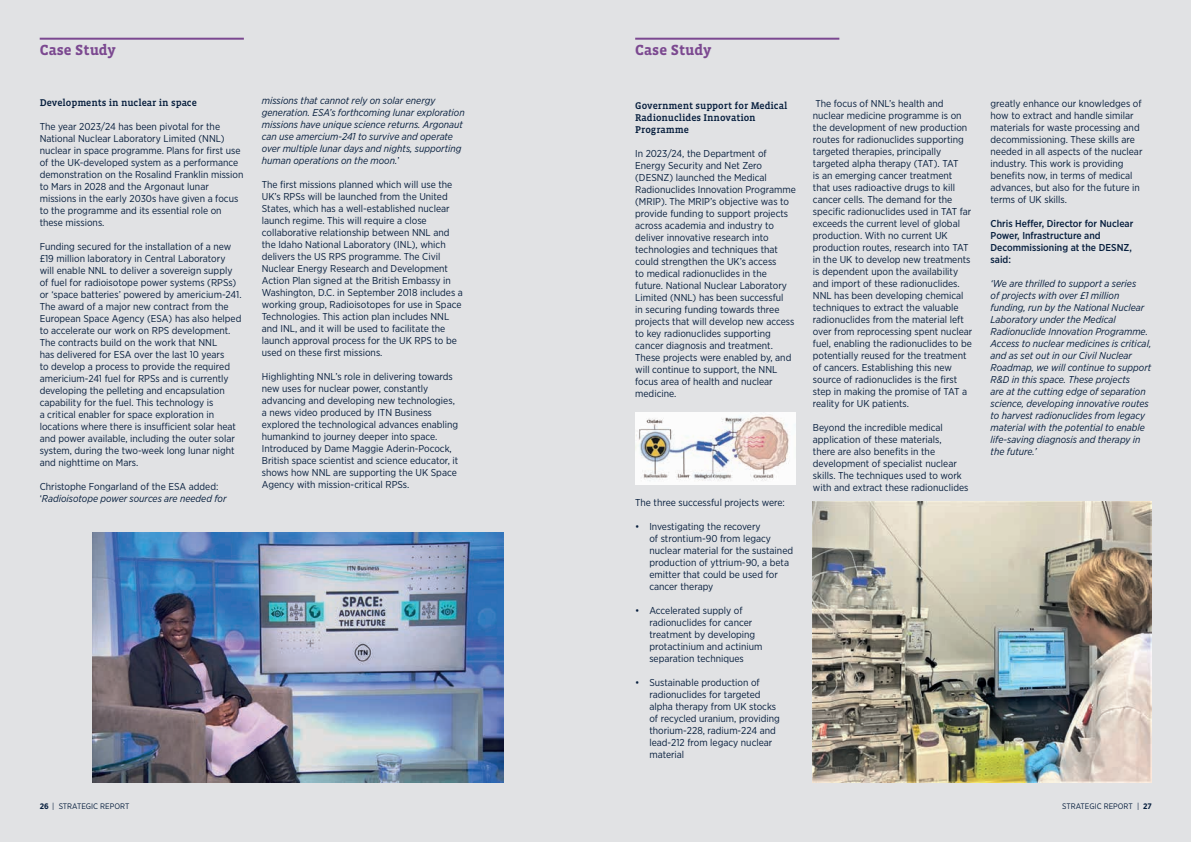
<style>
.page{position:relative;width:1191px;height:842px;background:#fff}
.page>*{position:absolute;margin:0;border:0;box-sizing:border-box;transform-origin:0 0}
.t1{font:700 15px "Vista Slab OTCE";color:#7b4890}
.t2{font:10px/12px "Gotham Narrow";color:#061e3d}
.t3{font:italic 10px/12px "Gotham Narrow";color:#061e3d}
.t4{font:500 10px/12px "Vista Slab OTCE";color:#061e3d}
.t5{font:500 10px/12px "Gotham Narrow";color:#061e3d}
.t6{font:8px "Gotham Narrow";color:#061e3d}
.s1{font-style:normal}
.s2{font-weight:700}
</style>
<div class="page">
<div style="left:0;top:0;width:595px;height:842px;background:#e1e2e4"></div>
<hr style="left:40px;top:38px;width:204px;height:2px;background:#7b4890">
<img style="left:93px;top:533px;width:410px;height:249px">
<div style="left:595px;top:0;width:596px;height:842px;background:#e1e2e4"></div>
<img style="left:635px;top:412px;width:161px;height:73px">
<hr style="left:635px;top:38px;width:204px;height:2px;background:#7b4890">
<img style="left:813px;top:502px;width:338px;height:280px">
<p class="t1" style="left:40px;top:41px;width:78px">Case Study</p>
<p class="t1" style="left:635px;top:41px;width:78px">Case Study</p>
<p class="t4" style="left:40px;top:96px;width:159px">Developments in nuclear in space</p>
<p class="t2" style="left:40px;top:120px;width:205px">The year 2023/24 has been pivotal for the National Nuclear Laboratory Limited (NNL) nuclear in space programme. Plans for first use of the UK-developed system as a performance demonstration on the Rosalind Franklin mission to Mars in 2028 and the Argonaut lunar missions in the early 2030s have given a focus to the programme and its essential role on these missions.</p>
<p class="t2" style="left:40px;top:240px;width:203px">Funding secured for the installation of a new £19 million laboratory in Central Laboratory will enable NNL to deliver a sovereign supply of fuel for radioisotope power systems (RPSs) or ‘space batteries’ powered by americium-241.<br>The award of a major new contract from the European Space Agency (ESA) has also helped to accelerate our work on RPS development.<br>The contracts build on the work that NNL<br>has delivered for ESA over the last 10 years<br>to develop a process to provide the required americium-241 fuel for RPSs and is currently developing the pelleting and encapsulation capability for the fuel. This technology is<br>a critical enabler for space exploration in locations where there is insufficient solar heat and power available, including the outer solar system, during the two-week long lunar night and nighttime on Mars.</p>
<p class="t3" style="left:40px;top:480px;width:188px"><span class="s1">Christophe Fongarland of the ESA added: ‘</span>Radioisotope power sources are needed for</p>
<p class="t3" style="left:262px;top:95px;width:204px">missions that cannot rely on solar energy generation. ESA’s forthcoming lunar exploration missions have unique science returns. Argonaut can use amercium-241 to survive and operate over multiple lunar days and nights, supporting human operations on the moon.<span class="s1">’</span></p>
<p class="t2" style="left:262px;top:179px;width:203px">The first missions planned which will use the UK’s RPSs will be launched from the United States, which has a well-established nuclear launch regime. This will require a close collaborative relationship between NNL and the Idaho National Laboratory (INL), which delivers the US RPS programme. The Civil Nuclear Energy Research and Development Action Plan signed at the British Embassy in Washington, D.C. in September 2018 includes a working group, Radioisotopes for use in Space Technologies. This action plan includes NNL and INL, and it will be used to facilitate the launch approval process for the UK RPS to be used on these first missions.</p>
<p class="t2" style="left:262px;top:371px;width:198px">Highlighting NNL’s role in delivering towards new uses for nuclear power, constantly advancing and developing new technologies, a news video produced by ITN Business explored the technological advances enabling humankind to journey deeper into space.<br>Introduced by Dame Maggie Aderin-Pocock, British space scientist and science educator, it shows how NNL are supporting the UK Space Agency with mission-critical RPSs.</p>
<p class="t4" style="left:635px;top:99px;width:154px">Government support for Medical<br>Radionuclides Innovation<br>Programme</p>
<p class="t2" style="left:635px;top:147px;width:162px">In 2023/24, the Department of<br>Energy Security and Net Zero (DESNZ) launched the Medical<br>Radionuclides Innovation Programme (MRIP). The MRIP’s objective was to provide funding to support projects across academia and industry to deliver innovative research into technologies and techniques that could strengthen the UK’s access<br>to medical radionuclides in the future. National Nuclear Laboratory<br>Limited (NNL) has been successful<br>in securing funding towards three projects that will develop new access to key radionuclides supporting cancer diagnosis and treatment.<br>These projects were enabled by, and will continue to support, the NNL focus area of health and nuclear medicine.</p>
<p class="t2" style="left:635px;top:496px;width:151px">The three successful projects were:</p>
<p class="t2" style="left:649px;top:520px;width:145px;text-indent:-14px">• Investigating the recovery<br>of strontium-90 from legacy nuclear material for the sustained production of yttrium-90, a beta emitter that could be used for cancer therapy</p>
<p class="t2" style="left:649px;top:604px;width:115px;text-indent:-14px">• Accelerated supply of radionuclides for cancer treatment by developing protactinium and actinium separation techniques</p>
<p class="t2" style="left:649px;top:676px;width:132px;text-indent:-14px">• Sustainable production of radionuclides for targeted alpha therapy from UK stocks of recycled uranium, providing thorium-228, radium-224 and lead-212 from legacy nuclear material</p>
<p class="t2" style="left:813px;top:97px;width:161px">The focus of NNL’s health and nuclear medicine programme is on the development of new production routes for radionuclides supporting targeted therapies, principally targeted alpha therapy (TAT). TAT<br>is an emerging cancer treatment<br>that uses radioactive drugs to kill cancer cells. The demand for the specific radionuclides used in TAT far exceeds the current level of global production. With no current UK production routes, research into TAT in the UK to develop new treatments is dependent upon the availability and import of these radionuclides.<br>NNL has been developing chemical techniques to extract the valuable radionuclides from the material left over from reprocessing spent nuclear fuel, enabling the radionuclides to be potentially reused for the treatment of cancers. Establishing this new source of radionuclides is the first step in making the promise of TAT a reality for UK patients.</p>
<p class="t2" style="left:813px;top:421px;width:157px">Beyond the incredible medical application of these materials,<br>there are also benefits in the development of specialist nuclear skills. The techniques used to work with and extract these radionuclides</p>
<p class="t2" style="left:990px;top:97px;width:153px">greatly enhance our knowledges of how to extract and handle similar materials for waste processing and decommissioning. These skills are needed in all aspects of the nuclear industry. This work is providing benefits now, in terms of medical advances, but also for the future in terms of UK skills.</p>
<p class="t5" style="left:990px;top:217px;width:144px">Chris Heffer, Director for Nuclear<br>Power, Infrastructure and<br>Decommissioning at the DESNZ, said:</p>
<p class="t3" style="left:990px;top:277px;width:162px">‘We are thrilled to support a series<br>of projects with over £1 million funding, run by the National Nuclear Laboratory under the Medical Radionuclide Innovation Programme.<br>Access to nuclear medicines is critical, and as set out in our Civil Nuclear Roadmap, we will continue to support R&amp;D in this space. These projects<br>are at the cutting edge of separation science, developing innovative routes to harvest radionuclides from legacy material with the potential to enable life-saving diagnosis and therapy in the future.’</p>
<p class="t6" style="left:40px;top:801px;width:91px"><span class="s2">26</span> | STRATEGIC REPORT</p>
<p class="t6" style="left:1062px;top:801px;width:91px">STRATEGIC REPORT | <span class="s2">27</span></p>
</div>
